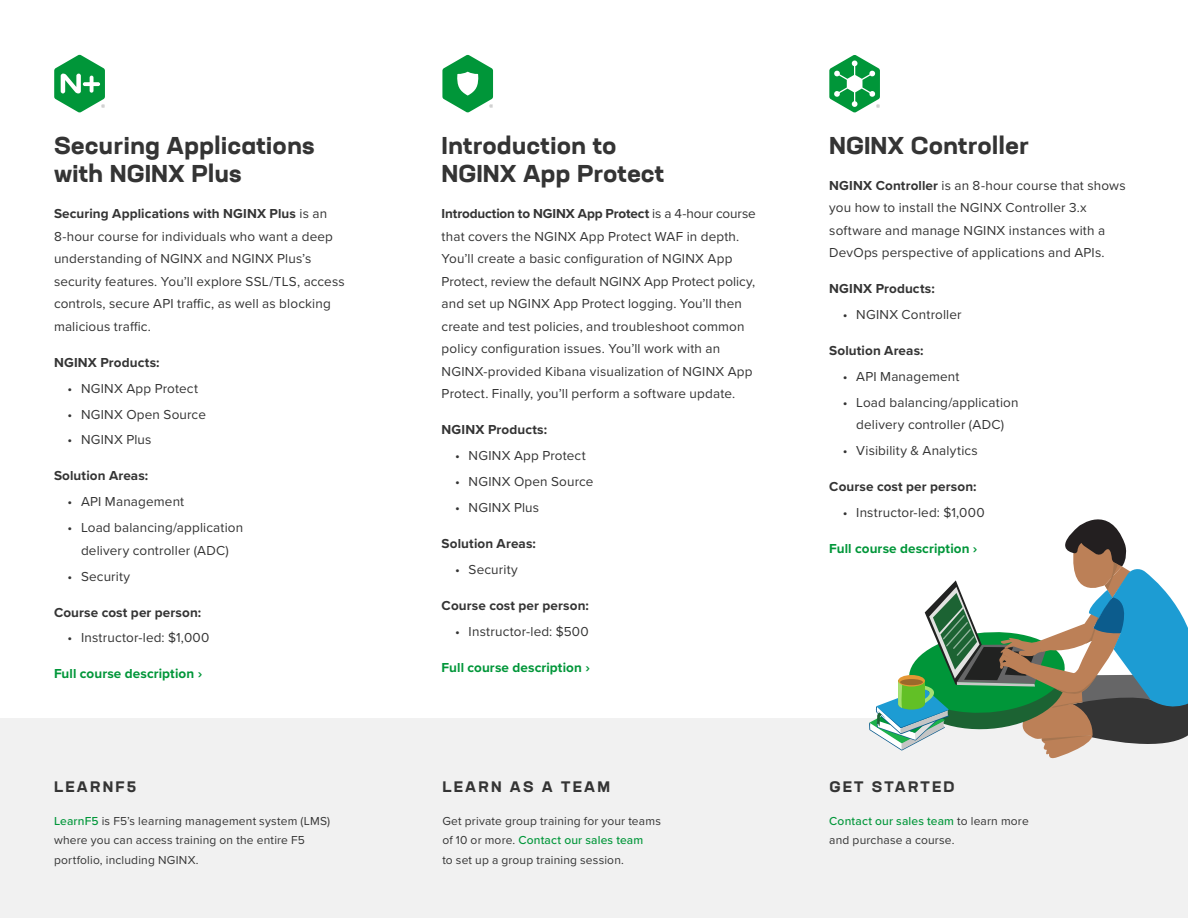
<style>
.page{position:relative;width:1188px;height:918px;background:#fff}
.page>*{position:absolute;margin:0;border:0;box-sizing:border-box;transform-origin:0 0}
.t1{font:700 expanded 24px/28.5px "Neusa Next Std";color:#343434}
.t2{font:700 expanded 15px "Neusa Next Std";letter-spacing:.15em;color:#343434}
.t3{font:13.5px/22.5px "Proxima Nova";letter-spacing:.01em;color:#343434}
.t4{font:700 13.5px "Proxima Nova";letter-spacing:.01em;color:#343434}
.t5{font:700 13.5px "Proxima Nova";letter-spacing:.005em;color:#009639}
.t6{font:12px/19.5px "Proxima Nova";letter-spacing:.015em;color:#343434}
.s1{font-weight:700}
.s2{font-weight:500;color:#009639}
</style>
<div class="page">
<div style="left:0;top:718px;width:1188px;height:200px;background:#f1f1f1"></div>
<svg style="left:54px;top:55px;width:51px;height:58px"></svg>
<svg style="left:442px;top:55px;width:51px;height:58px"></svg>
<svg style="left:829px;top:55px;width:51px;height:58px"></svg>
<svg style="left:869px;top:519px;width:319px;height:240px"></svg>
<svg style="left:898px;top:675px;width:27px;height:12px"></svg>
<div style="left:900px;top:679px;width:23px;height:6px;background:#9b682b;border-radius:50%"></div>
<h1 class="t1" style="left:54px;top:131px;width:262px">Securing Applications with NGINX Plus</h1>
<p class="t3" style="left:54px;top:202px;width:292px"><span class="s1">Securing Applications with NGINX Plus</span> is an 8-hour course for individuals who want a deep understanding of NGINX and NGINX Plus’s security features. You’ll explore SSL/TLS, access controls, secure API traffic, as well as blocking malicious traffic.</p>
<p class="t4" style="left:54px;top:352px;width:107px">NGINX Products:</p>
<p class="t3" style="left:68px;top:376px;width:132px">• NGINX App Protect</p>
<p class="t3" style="left:68px;top:402px;width:140px">• NGINX Open Source</p>
<p class="t3" style="left:68px;top:428px;width:86px">• NGINX Plus</p>
<p class="t4" style="left:54px;top:466px;width:96px">Solution Areas:</p>
<p class="t3" style="left:68px;top:490px;width:118px">• API Management</p>
<p class="t3" style="left:68px;top:516px;width:177px;text-align:center">• Load balancing/application delivery controller (ADC)</p>
<p class="t3" style="left:68px;top:564px;width:64px">• Security</p>
<p class="t4" style="left:54px;top:602px;width:149px">Course cost per person:</p>
<p class="t3" style="left:68px;top:626px;width:143px">• Instructor-led: $1,000</p>
<p class="t5" style="left:54px;top:664px;width:150px">Full course description ›</p>
<p class="t2" style="left:54px;top:776px;width:84px">LEARNF5</p>
<p class="t6" style="left:54px;top:810px;width:278px"><span class="s2">LearnF5</span> is F5’s learning management system (LMS) where you can access training on the entire F5 portfolio, including NGINX.</p>
<h1 class="t1" style="left:442px;top:131px;width:224px">Introduction to<br>NGINX App Protect</h1>
<p class="t3" style="left:442px;top:202px;width:316px"><span class="s1">Introduction to NGINX App Protect</span> is a 4-hour course that covers the NGINX App Protect WAF in depth.<br>You’ll create a basic configuration of NGINX App Protect, review the default NGINX App Protect policy, and set up NGINX App Protect logging. You’ll then create and test policies, and troubleshoot common policy configuration issues. You’ll work with an NGINX-provided Kibana visualization of NGINX App Protect. Finally, you’ll perform a software update.</p>
<p class="t4" style="left:442px;top:420px;width:107px">NGINX Products:</p>
<p class="t3" style="left:455px;top:444px;width:132px">• NGINX App Protect</p>
<p class="t3" style="left:455px;top:470px;width:140px">• NGINX Open Source</p>
<p class="t3" style="left:455px;top:496px;width:86px">• NGINX Plus</p>
<p class="t4" style="left:442px;top:533px;width:96px">Solution Areas:</p>
<p class="t3" style="left:455px;top:557px;width:64px">• Security</p>
<p class="t4" style="left:442px;top:595px;width:149px">Course cost per person:</p>
<p class="t3" style="left:455px;top:619px;width:135px">• Instructor-led: $500</p>
<p class="t5" style="left:442px;top:657px;width:150px">Full course description ›</p>
<p class="t2" style="left:442px;top:776px;width:169px">LEARN AS A TEAM</p>
<p class="t6" style="left:442px;top:810px;width:220px">Get private group training for your teams of 10 or more. <span class="s2">Contact our sales team<br></span>to set up a group training session.</p>
<h1 class="t1" style="left:829px;top:131px;width:201px">NGINX Controller</h1>
<p class="t3" style="left:829px;top:173px;width:298px"><span class="s1">NGINX Controller</span> is an 8-hour course that shows you how to install the NGINX Controller 3.x software and manage NGINX instances with a DevOps perspective of applications and APIs.</p>
<p class="t4" style="left:829px;top:279px;width:107px">NGINX Products:</p>
<p class="t3" style="left:843px;top:303px;width:120px">• NGINX Controller</p>
<p class="t4" style="left:829px;top:341px;width:96px">Solution Areas:</p>
<p class="t3" style="left:843px;top:365px;width:118px">• API Management</p>
<p class="t3" style="left:843px;top:391px;width:177px;text-align:center">• Load balancing/application delivery controller (ADC)</p>
<p class="t3" style="left:843px;top:439px;width:137px">• Visibility &amp; Analytics</p>
<p class="t4" style="left:829px;top:477px;width:149px">Course cost per person:</p>
<p class="t3" style="left:843px;top:501px;width:143px">• Instructor-led: $1,000</p>
<p class="t5" style="left:829px;top:539px;width:150px">Full course description ›</p>
<p class="t2" style="left:829px;top:776px;width:127px">GET STARTED</p>
<p class="t6" style="left:829px;top:810px;width:201px"><span class="s2">Contact our sales team</span> to learn more and purchase a course.</p>
</div>
